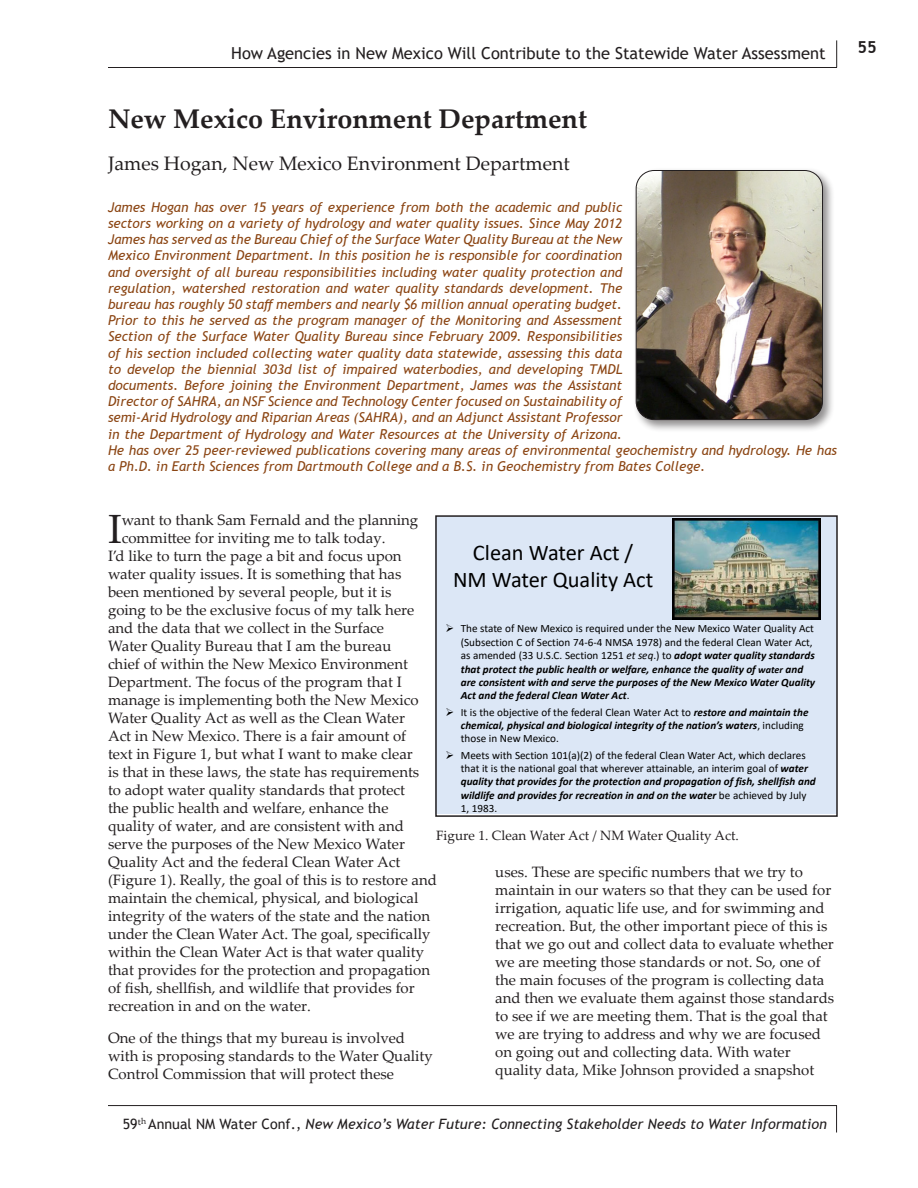
<style>
.page{position:relative;width:918px;height:1188px;background:#fff}
.page>*{position:absolute;margin:0;border:0;box-sizing:border-box;transform-origin:0 0}
.body_text{font:40.8px "Palatino Linotype";color:#231f20}
.title_of_paper{font:700 27px "Palatino Linotype";color:#231f20}
.t1{font:22.5px/26.8px "Calibri";color:#000;text-align:center}
.author_and_agency{font:19.5px "Palatino Linotype";color:#231f20}
.t2{font:16.5px "Trebuchet MS";color:#231f20}
.t3{font:700 16.5px "Trebuchet MS";color:#231f20}
.body_text-2{font:15px/18px "Palatino Linotype";color:#231f20}
.t4{font:italic 14.25px "Trebuchet MS";color:#231f20}
.bio{font:italic 13.5px/16.2px "Trebuchet MS";color:#8b4513}
.captions{font:13.5px "Palatino Linotype";color:#231f20}
.t5{font:italic 700 11.1px/13.5px "Calibri";color:#000}
.t6{font:11.1px/13.5px "Calibri";color:#000}
.s1{font-weight:400;font-style:normal}
.s2{font-weight:400}
.s3{font-size:10.05px}
.s4{font-weight:700;font-style:italic}
.s5{font-style:normal}
</style>
<div class="page">
<hr style="left:108px;top:67px;width:729px;height:1px;background:#231f20">
<svg style="left:836px;top:40px;width:1px;height:27px"></svg>
<hr style="left:108px;top:1105px;width:729px;height:1px;background:#231f20">
<svg style="left:836px;top:1106px;width:1px;height:26px"></svg>
<div style="left:633px;top:167px;width:202px;height:265px;background:#231f20;opacity:.5"></div>
<img style="left:636px;top:171px;width:187px;height:249px">
<div style="left:636px;top:170px;width:187px;height:250px;border:1px solid #231f20;border-radius:18px"></div>
<div style="left:436px;top:516px;width:401px;height:298px;background:#dce7f6"></div>
<img style="left:672px;top:518px;width:149px;height:102px">
<div style="left:435px;top:515px;width:403px;height:302px;border:2px solid #231f20"></div>
<p class="t2" style="left:231px;top:42px;width:596px">How Agencies in New Mexico Will Contribute to the Statewide Water Assessment</p>
<p class="title_of_paper" style="left:108px;top:99px;width:481px">New Mexico Environment Department</p>
<p class="author_and_agency" style="left:108px;top:150px;width:463px">James Hogan, New Mexico Environment Department</p>
<p class="bio" style="left:108px;top:199px;width:730px">James Hogan has over 15 years of experience from both the academic and public<br>sectors working on a variety of hydrology and water quality issues. Since May 2012<br>James has served as the Bureau Chief of the Surface Water Quality Bureau at the New<br>Mexico Environment Department. In this position he is responsible for coordination<br>and oversight of all bureau responsibilities including water quality protection and<br>regulation, watershed restoration and water quality standards development. The<br>bureau has roughly 50 staff members and nearly $6 million annual operating budget.<br>Prior to this he served as the program manager of the Monitoring and Assessment<br>Section of the Surface Water Quality Bureau since February 2009. Responsibilities<br>of his section included collecting water quality data statewide, assessing this data<br>to develop the biennial 303d list of impaired waterbodies, and developing TMDL<br>documents. Before joining the Environment Department, James was the Assistant<br>Director of SAHRA, an NSF Science and Technology Center focused on Sustainability of<br>semi-Arid Hydrology and Riparian Areas (SAHRA), and an Adjunct Assistant Professor<br>in the Department of Hydrology and Water Resources at the University of Arizona.<br>He has over 25 peer-reviewed publications covering many areas of environmental geochemistry and hydrology. He has a Ph.D. in Earth Sciences from Dartmouth College and a B.S. in Geochemistry from Bates College.</p>
<p class="body_text" style="left:108px;top:500px;width:15px">I</p>
<p class="body_text-2" style="left:122px;top:510px;width:298px">want to thank Sam Fernald and the planning</p>
<p class="body_text-2" style="left:122px;top:528px;width:265px">committee for inviting me to talk today.</p>
<p class="body_text-2" style="left:108px;top:546px;width:295px">I’d like to turn the page a bit and focus upon</p>
<p class="body_text-2" style="left:108px;top:564px;width:295px">water quality issues. It is something that has</p>
<p class="body_text-2" style="left:108px;top:582px;width:285px">been mentioned by several people, but it is</p>
<p class="body_text-2" style="left:108px;top:600px;width:308px">going to be the exclusive focus of my talk here</p>
<p class="body_text-2" style="left:108px;top:618px;width:278px">and the data that we collect in the Surface</p>
<p class="body_text-2" style="left:108px;top:636px;width:285px">Water Quality Bureau that I am the bureau</p>
<p class="body_text-2" style="left:108px;top:654px;width:302px">chief of within the New Mexico Environment</p>
<p class="body_text-2" style="left:108px;top:672px;width:295px">Department. The focus of the program that I</p>
<p class="body_text-2" style="left:108px;top:690px;width:312px">manage is implementing both the New Mexico</p>
<p class="body_text-2" style="left:108px;top:708px;width:298px">Water Quality Act as well as the Clean Water</p>
<p class="body_text-2" style="left:108px;top:726px;width:300px">Act in New Mexico. There is a fair amount of</p>
<p class="body_text-2" style="left:108px;top:744px;width:306px">text in Figure 1, but what I want to make clear</p>
<p class="body_text-2" style="left:108px;top:762px;width:313px">is that in these laws, the state has requirements</p>
<p class="body_text-2" style="left:108px;top:780px;width:299px">to adopt water quality standards that protect</p>
<p class="body_text-2" style="left:108px;top:798px;width:282px">the public health and welfare, enhance the</p>
<p class="body_text-2" style="left:108px;top:816px;width:297px">quality of water, and are consistent with and</p>
<p class="body_text-2" style="left:108px;top:834px;width:298px">serve the purposes of the New Mexico Water</p>
<p class="body_text-2" style="left:108px;top:852px;width:294px">Quality Act and the federal Clean Water Act</p>
<p class="body_text-2" style="left:108px;top:870px;width:331px">(Figure 1). Really, the goal of this is to restore and</p>
<p class="body_text-2" style="left:108px;top:888px;width:312px">maintain the chemical, physical, and biological</p>
<p class="body_text-2" style="left:108px;top:906px;width:324px">integrity of the waters of the state and the nation</p>
<p class="body_text-2" style="left:108px;top:924px;width:324px">under the Clean Water Act. The goal, specifically</p>
<p class="body_text-2" style="left:108px;top:942px;width:318px">within the Clean Water Act is that water quality</p>
<p class="body_text-2" style="left:108px;top:960px;width:324px">that provides for the protection and propagation</p>
<p class="body_text-2" style="left:108px;top:978px;width:308px">of fish, shellfish, and wildlife that provides for</p>
<p class="body_text-2" style="left:108px;top:996px;width:204px">recreation in and on the water.</p>
<p class="body_text-2" style="left:108px;top:1028px;width:326px">One of the things that my bureau is involved with is proposing standards to the Water Quality<br>Control Commission that will protect these</p>
<p class="t1" style="left:453px;top:539px;width:202px">Clean Water Act /<br>NM Water Quality Act</p>
<p class="t5" style="left:461px;top:621px;width:356px;text-indent:-15px">➢ <span class="s1">The state of New Mexico is required under the New Mexico Water Quality Act (Subsection C of Section 74-6-4 NMSA 1978) and the federal Clean Water Act, as amended (33 U.S.C. Section 1251</span> <span class="s2">et seq</span><span class="s1">.) to</span> adopt water quality standards that protect the public health or welfare, enhance the quality of <span class="s3">water</span> and are consistent with and serve the purposes of the New Mexico Water Quality Act and the federal Clean Water Act<span class="s1">.</span></p>
<p class="t5" style="left:461px;top:705px;width:349px;text-indent:-15px">➢ <span class="s1">It is the objective of the federal Clean Water Act to</span> restore and maintain the chemical, physical and biological integrity of the nation’s waters<span class="s1">, including those in New Mexico.</span></p>
<p class="t6" style="left:461px;top:748px;width:356px;text-indent:-15px">➢ Meets with Section 101(a)(2) of the federal Clean Water Act, which declares that it is the national goal that wherever attainable, an interim goal of <span class="s4">water quality that provides for the protection and propagation of fish, shellfish and wildlife and provides for recreation in and on the water</span> be achieved by July 1, 1983.</p>
<p class="captions" style="left:436px;top:826px;width:304px">Figure 1. Clean Water Act / NM Water Quality Act.</p>
<p class="body_text-2" style="left:495px;top:862px;width:341px">uses. These are specific numbers that we try to maintain in our waters so that they can be used for irrigation, aquatic life use, and for swimming and recreation. But, the other important piece of this is that we go out and collect data to evaluate whether we are meeting those standards or not. So, one of the main focuses of the program is collecting data and then we evaluate them against those standards to see if we are meeting them. That is the goal that we are trying to address and why we are focused on going out and collecting data. With water quality data, Mike Johnson provided a snapshot</p>
<p class="t4" style="left:123px;top:1116px;width:706px"><span class="s5">59</span><sup>t</sup><sup>h</sup> <span class="s5">Annual NM Water Conf.,</span> New Mexico’s Water Future: Connecting Stakeholder Needs to Water Information</p>
<p class="t3" style="left:858px;top:36px;width:21px">55</p>
</div>
